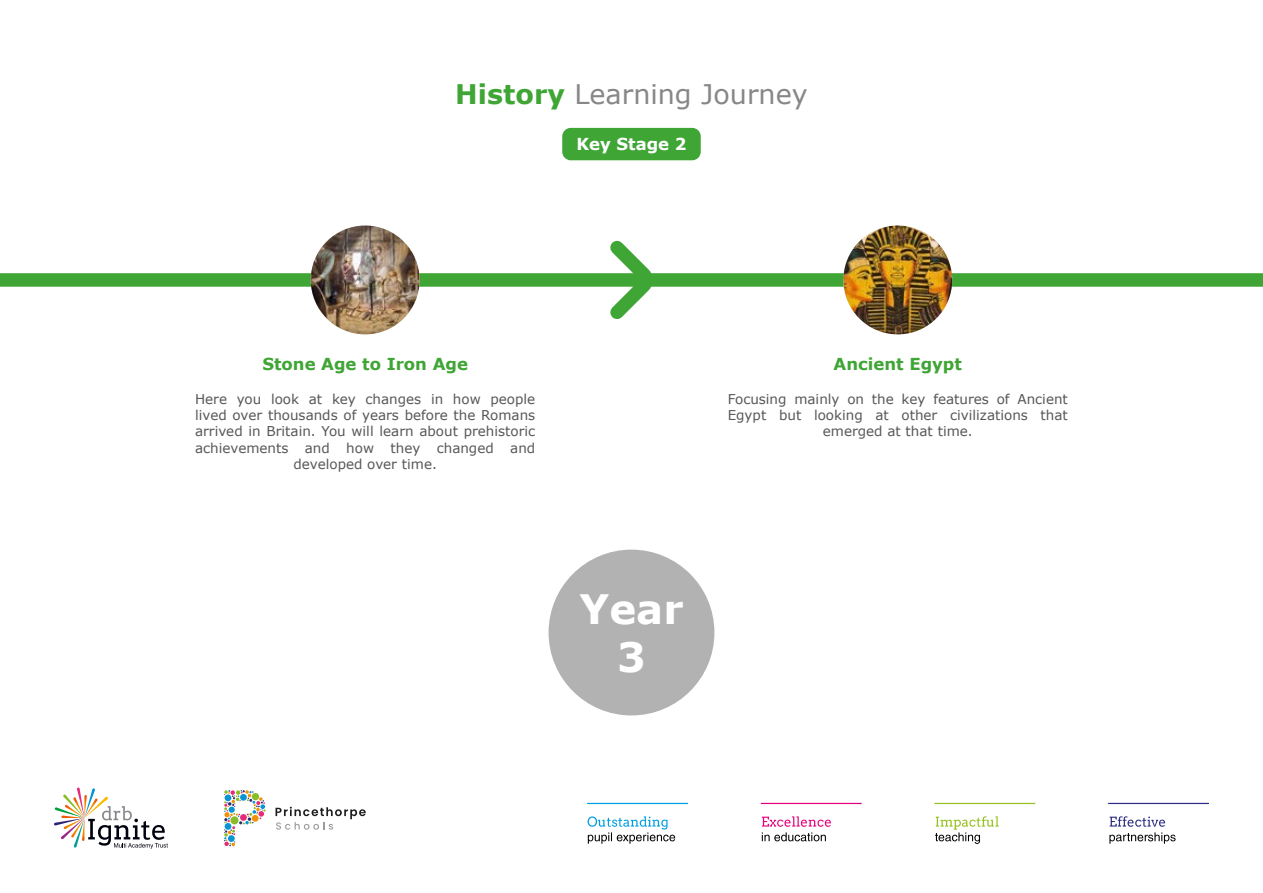
<style>
.page{position:relative;width:1263px;height:893px;background:#fff}
.page>*{position:absolute;margin:0;border:0;box-sizing:border-box;transform-origin:0 0}
.t1{font:700 40.5px/48.6px "Verdana";color:#fff;text-align:center}
.t2{font:27px "Verdana";color:#878787}
.t3{font:700 16.5px "Verdana";color:#3fa535}
.t4{font:700 16.5px "Verdana";color:#fff}
.t5{font:13.5px/16.2px "Verdana";color:#575756;text-align:center}
.s1{font-weight:700;color:#3fa535}
</style>
<div class="page">
<svg style="left:54px;top:787px;width:114px;height:62px"></svg>
<svg style="left:1109px;top:816px;width:66px;height:28px"></svg>
<svg style="left:935px;top:816px;width:64px;height:28px"></svg>
<svg style="left:762px;top:816px;width:69px;height:25px"></svg>
<svg style="left:588px;top:816px;width:87px;height:28px"></svg>
<hr style="left:587px;top:803px;width:101px;height:1px;background:#009fe3">
<hr style="left:761px;top:803px;width:101px;height:1px;background:#e6007d">
<hr style="left:934px;top:803px;width:101px;height:1px;background:#95c11f">
<hr style="left:1108px;top:803px;width:101px;height:1px;background:#2d2e83">
<svg style="left:224px;top:790px;width:42px;height:56px"></svg>
<svg style="left:275px;top:807px;width:91px;height:23px"></svg>
<div style="left:562px;top:128px;width:139px;height:32px;background:#3fa535;border-radius:9px"></div>
<div style="left:549px;top:550px;width:165px;height:165px;background:#b3b2b2;border-radius:50%"></div>
<div style="left:0;top:273px;width:1263px;height:14px;background:#3fa535"></div>
<img style="left:311px;top:226px;width:109px;height:108px;border-radius:54px">
<img style="left:843px;top:226px;width:109px;height:108px;border-radius:54px">
<svg style="left:598px;top:240px;width:68px;height:79px"></svg>
<h2 class="t2" style="left:455px;top:75px;width:354px"><span class="s1">History</span> Learning Journey</h2>
<p class="t4" style="left:576px;top:134px;width:112px">Key Stage 2</p>
<p class="t3" style="left:262px;top:353px;width:207px">Stone Age to Iron Age</p>
<p class="t5" style="left:195px;top:391px;width:342px">Here you look at key changes in how people lived over thousands of years before the Romans arrived in Britain. You will learn about prehistoric achievements and how they changed and developed over time.</p>
<p class="t3" style="left:834px;top:353px;width:130px">Ancient Egypt</p>
<p class="t5" style="left:728px;top:391px;width:342px">Focusing mainly on the key features of Ancient<br>Egypt but looking at other civilizations that emerged at that time.</p>
<h1 class="t1" style="left:579px;top:585px;width:105px">Year<br>3</h1>
</div>
